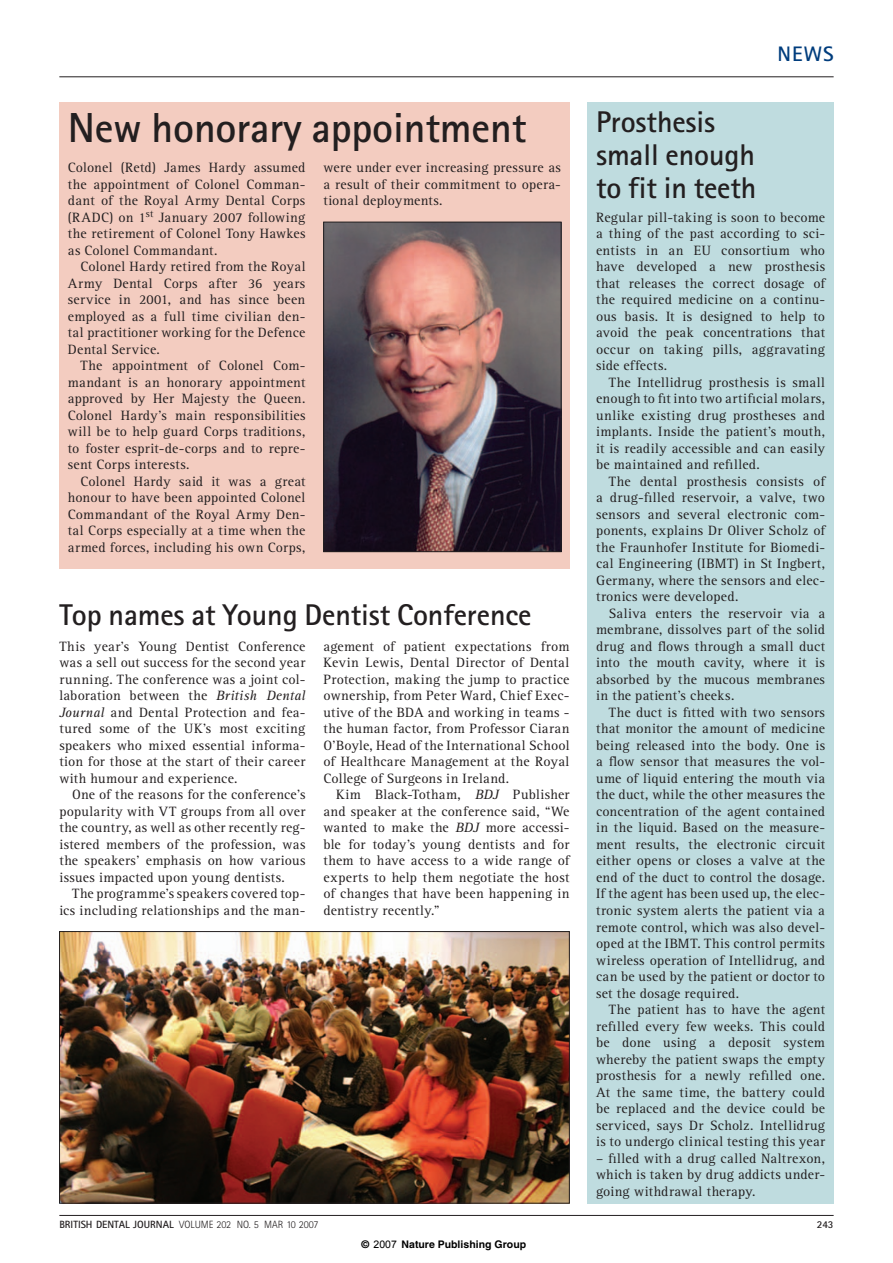
<style>
.page{position:relative;width:893px;height:1263px;background:#fff}
.page>*{position:absolute;margin:0;border:0;box-sizing:border-box;transform-origin:0 0}
.t1{font:700 42px "Rotis Sans Serif";letter-spacing:-.005em;color:#231f20}
.t2{font:700 30px/33px "Rotis Sans Serif";letter-spacing:-.005em;color:#231f20}
.t3{font:700 21px "Rotis Sans Serif";color:#013d7d}
.t4{font:13.95px/16.5px "Rotis Serif";letter-spacing:.02em;color:#231f20;text-align:justify}
.t5{font:300 10.5px "Rotis Sans Serif";color:#231f20}
.t6{font:700 10.5px "Helvetica";color:#000}
.t7{font:700 10.5px "Rotis Sans Serif";color:#231f20}
.s1{font-style:italic}
.s2{font-weight:700}
.s3{font-family:"Arial";font-weight:400}
</style>
<div class="page">
<hr style="left:59px;top:1215px;width:774px;height:1px;background:#231f20">
<hr style="left:59px;top:77px;width:774px;height:1px;background:#231f20">
<div style="left:59px;top:102px;width:510px;height:466px;background:#f3ccc0"></div>
<img style="left:325px;top:224px;width:234px;height:326px">
<div style="left:323px;top:222px;width:238px;height:330px;border:1px solid #231f20"></div>
<img style="left:61px;top:933px;width:506px;height:268px">
<div style="left:59px;top:931px;width:510px;height:272px;border:1px solid #231f20"></div>
<div style="left:587px;top:205px;width:246px;height:998px;background:#bfdcdf"></div>
<div style="left:587px;top:102px;width:246px;height:103px;background:#bfdcdf"></div>
<h1 class="t1" style="left:68px;top:113px;width:460px">New honorary appointment</h1>
<p class="t4" style="left:68px;top:161px;width:239px">Colonel (Retd) James Hardy assumed the appointment of Colonel Comman&shy;dant of the Royal Army Dental Corps (RADC) on 1<sup>st</sup> January 2007 following the retirement of Colonel Tony Hawkes as Colonel Commandant.</p>
<p class="t4" style="left:68px;top:260px;width:239px;text-indent:13px">Colonel Hardy retired from the Royal Army Dental Corps after 36 years service in 2001, and has since been employed as a full time civilian den&shy;tal practitioner working for the Defence Dental Service.</p>
<p class="t4" style="left:68px;top:359px;width:239px;text-indent:13px">The appointment of Colonel Com&shy;mandant is an honorary appointment approved by Her Majesty the Queen.<br>Colonel Hardy’s main responsibilities will be to help guard Corps traditions, to foster esprit-de-corps and to repre&shy;sent Corps interests.</p>
<p class="t4" style="left:68px;top:474px;width:239px;text-indent:13px">Colonel Hardy said it was a great honour to have been appointed Colonel Commandant of the Royal Army Den&shy;tal Corps especially at a time when the armed forces, including his own Corps,</p>
<p class="t4" style="left:323px;top:161px;width:239px">were under ever increasing pressure as a result of their commitment to opera&shy;tional deployments.</p>
<h2 class="t2" style="left:59px;top:601px;width:473px">Top names at Young Dentist Conference</h2>
<p class="t4" style="left:59px;top:639px;width:247px">This year’s Young Dentist Conference was a sell out success for the second year running. The conference was a joint col&shy;laboration between the <span class="s1">British Dental Journal</span> and Dental Protection and fea&shy;tured some of the UK’s most exciting speakers who mixed essential informa&shy;tion for those at the start of their career with humour and experience.</p>
<p class="t4" style="left:59px;top:788px;width:247px;text-indent:13px">One of the reasons for the conference’s popularity with VT groups from all over the country, as well as other recently reg&shy;istered members of the profession, was the speakers’ emphasis on how various issues impacted upon young dentists.</p>
<p class="t4" style="left:59px;top:887px;width:247px;text-align:right">The programme’s speakers covered top&shy;ics including relationships and the man-</p>
<p class="t4" style="left:323px;top:639px;width:247px">agement of patient expectations from Kevin Lewis, Dental Director of Dental Protection, making the jump to practice ownership, from Peter Ward, Chief Exec&shy;utive of the BDA and working in teams - the human factor, from Professor Ciaran O’Boyle, Head of the International School of Healthcare Management at the Royal College of Surgeons in Ireland.</p>
<p class="t4" style="left:323px;top:788px;width:247px;text-indent:13px">Kim Black-Totham, <span class="s1">BDJ</span> Publisher and speaker at the conference said, “We wanted to make the <span class="s1">BDJ</span> more accessi&shy;ble for today’s young dentists and for them to have access to a wide range of experts to help them negotiate the host of changes that have been happening in dentistry recently.”</p>
<h2 class="t2" style="left:596px;top:109px;width:162px">Prosthesis small enough to fit in teeth</h2>
<h3 class="t3" style="left:777px;top:47px;width:58px">NEWS</h3>
<p class="t4" style="left:596px;top:210px;width:230px">Regular pill-taking is soon to become a thing of the past according to sci&shy;entists in an EU consortium who have developed a new prosthesis that releases the correct dosage of the required medicine on a continu&shy;ous basis. It is designed to help to avoid the peak concentrations that occur on taking pills, aggravating side effects.</p>
<p class="t4" style="left:596px;top:375px;width:230px;text-indent:13px">The Intellidrug prosthesis is small enough to fit into two artificial molars, unlike existing drug prostheses and implants. Inside the patient’s mouth, it is readily accessible and can easily be maintained and refilled.</p>
<p class="t4" style="left:596px;top:474px;width:230px;text-indent:13px">The dental prosthesis consists of a drug-filled reservoir, a valve, two sensors and several electronic com&shy;ponents, explains Dr Oliver Scholz of the Fraunhofer Institute for Biomedi&shy;cal Engineering (IBMT) in St Ingbert, Germany, where the sensors and elec&shy;tronics were developed.</p>
<p class="t4" style="left:596px;top:606px;width:230px;text-indent:13px">Saliva enters the reservoir via a membrane, dissolves part of the solid drug and flows through a small duct into the mouth cavity, where it is absorbed by the mucous membranes in the patient’s cheeks.</p>
<p class="t4" style="left:596px;top:705px;width:230px;text-indent:13px">The duct is fitted with two sensors that monitor the amount of medicine being released into the body. One is a flow sensor that measures the vol&shy;ume of liquid entering the mouth via the duct, while the other measures the concentration of the agent contained in the liquid. Based on the measure&shy;ment results, the electronic circuit either opens or closes a valve at the end of the duct to control the dosage.<br>If the agent has been used up, the elec&shy;tronic system alerts the patient via a remote control, which was also devel&shy;oped at the IBMT. This control permits wireless operation of Intellidrug, and can be used by the patient or doctor to set the dosage required.</p>
<p class="t4" style="left:596px;top:1002px;width:230px;text-indent:13px">The patient has to have the agent refilled every few weeks. This could be done using a deposit system whereby the patient swaps the empty prosthesis for a newly refilled one.<br>At the same time, the battery could be replaced and the device could be serviced, says Dr Scholz. Intellidrug is to undergo clinical testing this year</p>
<p class="t4" style="left:596px;top:1151px;width:230px">– filled with a drug called Naltrexon, which is taken by drug addicts under&shy;going withdrawal therapy.</p>
<p class="t5" style="left:59px;top:1221px;width:260px"><span class="s2">BRITISH DENTAL JOURNAL</span> VOLUME 202 NO. 5 MAR 10 2007</p>
<p class="t7" style="left:816px;top:1221px;width:18px">243</p>
<p class="t6" style="left:361px;top:1238px;width:166px">© <span class="s3">2007</span> Nature Publishing Group</p>
</div>
